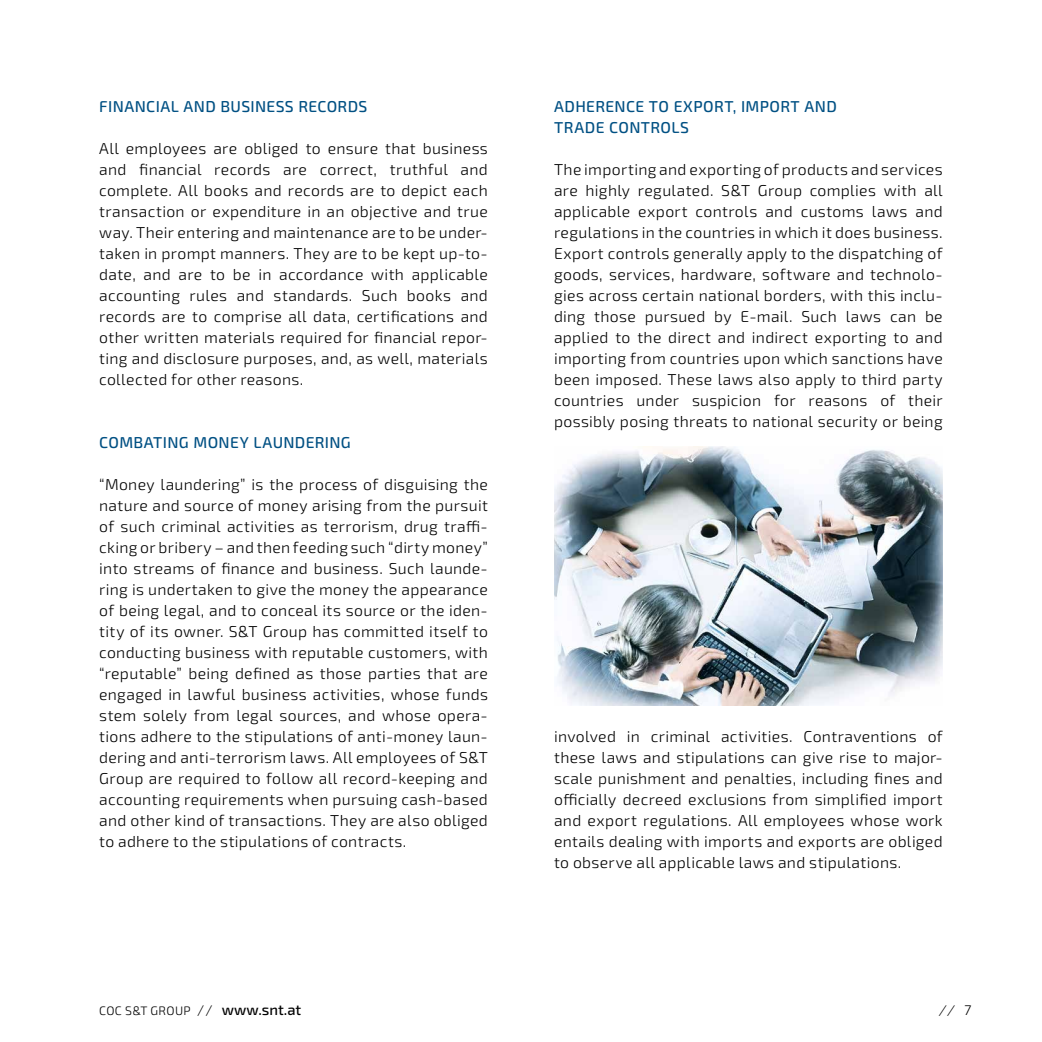
<style>
.page{position:relative;width:1042px;height:1042px;background:#fff}
.page>*{position:absolute;margin:0;border:0;box-sizing:border-box;transform-origin:0 0}
.t1{font:300 15.75px/21px "Sn T";letter-spacing:.02em;color:#000;text-align:justify}
.t2{font:500 15.75px/21px "Sn T";letter-spacing:.02em;color:#005083}
.t3{font:italic 300 14px "Sn T";color:#000}
.t4{font:300 12.25px "Sn T";letter-spacing:.03em;color:#000}
.s1{font-size:14px}
.s2{font-weight:500;font-size:14.88px}
</style>
<div class="page">
<img style="left:554px;top:446px;width:389px;height:259px">
<p class="t2" style="left:99px;top:96px;width:270px">FINANCIAL AND BUSINESS RECORDS</p>
<p class="t1" style="left:99px;top:138px;width:390px">All employees are obliged to ensure that business and financial records are correct, truthful and complete. All books and records are to depict each transaction or expenditure in an objective and true way. Their entering and maintenance are to be under&shy;taken in prompt manners. They are to be kept up-to&shy;date, and are to be in accordance with applicable accounting rules and standards. Such books and records are to comprise all data, certifications and other written materials required for financial repor&shy;ting and disclosure purposes, and, as well, materials collected for other reasons.</p>
<p class="t2" style="left:99px;top:432px;width:253px">COMBATING MONEY LAUNDERING</p>
<p class="t1" style="left:99px;top:474px;width:390px">“Money laundering” is the process of disguising the nature and source of money arising from the pursuit of such criminal activities as terrorism, drug traffi&shy;cking or bribery – and then feeding such “dirty money” into streams of finance and business. Such launde&shy;ring is undertaken to give the money the appearance of being legal, and to conceal its source or the iden&shy;tity of its owner. S&amp;T Group has committed itself to conducting business with reputable customers, with “reputable” being defined as those parties that are engaged in lawful business activities, whose funds stem solely from legal sources, and whose opera&shy;tions adhere to the stipulations of anti-money laun&shy;dering and anti-terrorism laws. All employees of S&amp;T Group are required to follow all record-keeping and accounting requirements when pursuing cash-based and other kind of transactions. They are also obliged to adhere to the stipulations of contracts.</p>
<p class="t2" style="left:554px;top:96px;width:284px">ADHERENCE TO EXPORT, IMPORT AND<br>TRADE CONTROLS</p>
<p class="t1" style="left:554px;top:159px;width:390px">The importing and exporting of products and services are highly regulated. S&amp;T Group complies with all applicable export controls and customs laws and regulations in the countries in which it does business.<br>Export controls generally apply to the dispatching of goods, services, hardware, software and technolo&shy;gies across certain national borders, with this inclu&shy;ding those pursued by E-mail. Such laws can be applied to the direct and indirect exporting to and importing from countries upon which sanctions have been imposed. These laws also apply to third party countries under suspicion for reasons of their possibly posing threats to national security or being</p>
<p class="t1" style="left:554px;top:726px;width:390px">involved in criminal activities. Contraventions of these laws and stipulations can give rise to major&shy;scale punishment and penalties, including fines and officially decreed exclusions from simplified import and export regulations. All employees whose work entails dealing with imports and exports are obliged to observe all applicable laws and stipulations.</p>
<p class="t4" style="left:99px;top:1004px;width:204px">COC S&amp;T GROUP <span class="s1">//</span> <span class="s2">www.snt.at</span></p>
<p class="t3" style="left:939px;top:1002px;width:34px">// 7</p>
</div>
